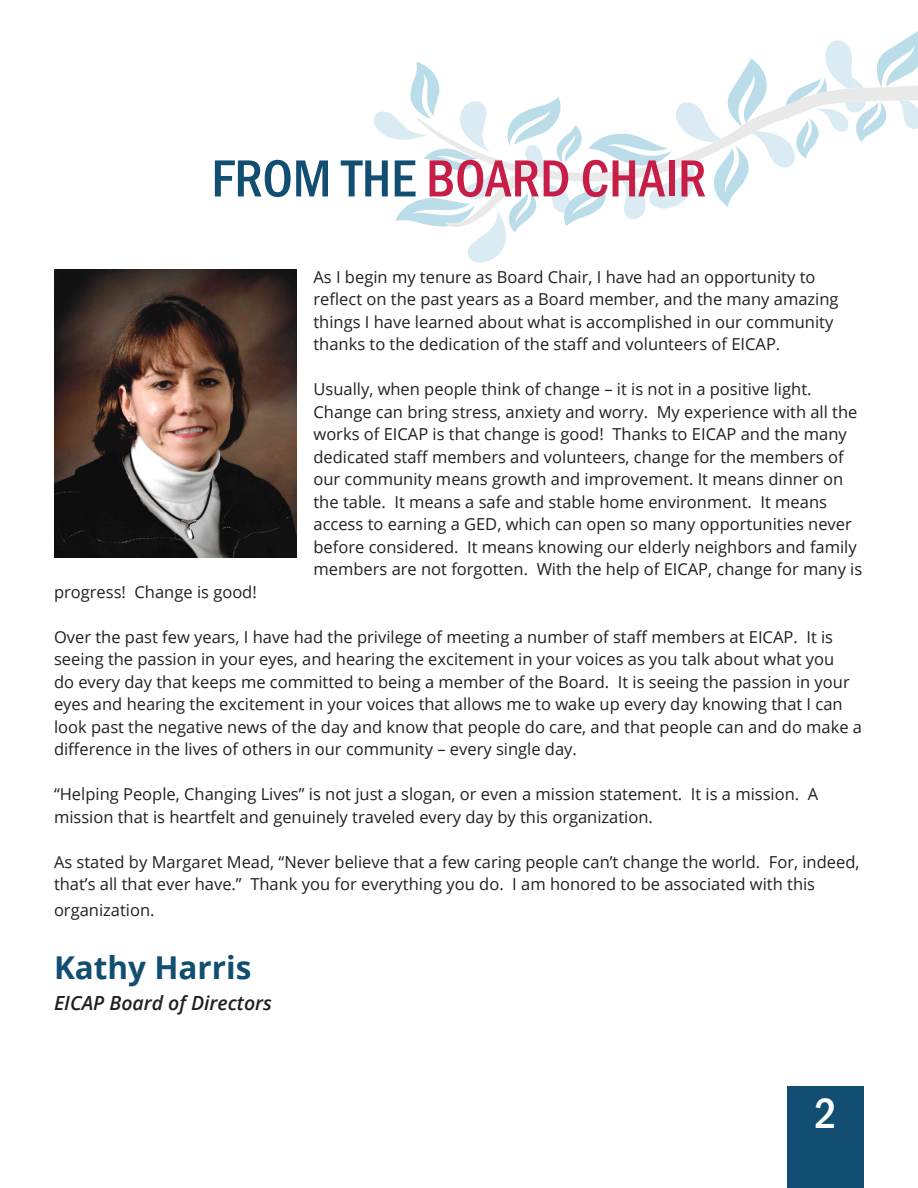
<style>
.page{position:relative;width:918px;height:1188px;background:#fff}
.page>*{position:absolute;margin:0;border:0;box-sizing:border-box;transform-origin:0 0}
.t1{font:500 condensed 54px "Franklin Gothic";color:#c71e48}
.t2{font:500 condensed 43.5px "Franklin Gothic";color:#fff}
.t3{font:700 31.5px "Open Sans";color:#114e71}
.t4{font:italic 600 19.5px "Open Sans";color:#231f20}
.t5{font:16.5px/22.5px "Open Sans";color:#231f20}
.s1{color:#114e71}
</style>
<div class="page">
<svg style="left:374px;top:31px;width:544px;height:232px"></svg>
<svg style="left:416px;top:85px;width:502px;height:142px"></svg>
<div style="left:787px;top:1087px;width:77px;height:101px;background:#114e71"></div>
<img style="left:54px;top:270px;width:243px;height:287px">
<p class="t1" style="left:211px;top:143px;width:497px"><span class="s1">FROM THE</span> BOARD CHAIR</p>
<p class="t5" style="left:314px;top:265px;width:527px">As I begin my tenure as Board Chair, I have had an opportunity to reflect on the past years as a Board member, and the many amazing things I have learned about what is accomplished in our community thanks to the dedication of the staff and volunteers of EICAP.</p>
<p class="t5" style="left:314px;top:377px;width:550px">Usually, when people think of change – it is not in a positive light.<br>Change can bring stress, anxiety and worry. My experience with all the works of EICAP is that change is good! Thanks to EICAP and the many dedicated staff members and volunteers, change for the members of our community means growth and improvement. It means dinner on the table. It means a safe and stable home environment. It means access to earning a GED, which can open so many opportunities never before considered. It means knowing our elderly neighbors and family members are not forgotten. With the help of EICAP, change for many is</p>
<p class="t5" style="left:54px;top:580px;width:204px">progress! Change is good!</p>
<p class="t5" style="left:54px;top:625px;width:810px">Over the past few years, I have had the privilege of meeting a number of staff members at EICAP. It is seeing the passion in your eyes, and hearing the excitement in your voices as you talk about what you<br>do every day that keeps me committed to being a member of the Board. It is seeing the passion in your eyes and hearing the excitement in your voices that allows me to wake up every day knowing that I can look past the negative news of the day and know that people do care, and that people can and do make a difference in the lives of others in our community – every single day.</p>
<p class="t5" style="left:54px;top:782px;width:766px">“Helping People, Changing Lives” is not just a slogan, or even a mission statement. It is a mission. A mission that is heartfelt and genuinely traveled every day by this organization.</p>
<p class="t5" style="left:54px;top:850px;width:807px">As stated by Margaret Mead, “Never believe that a few caring people can’t change the world. For, indeed, that’s all that ever have.” Thank you for everything you do. I am honored to be associated with this</p>
<p class="t5" style="left:54px;top:898px;width:102px">organization.</p>
<p class="t3" style="left:54px;top:945px;width:199px">Kathy Harris</p>
<p class="t4" style="left:54px;top:990px;width:219px">EICAP Board of Directors</p>
<p class="t2" style="left:814px;top:1085px;width:24px">2</p>
</div>
